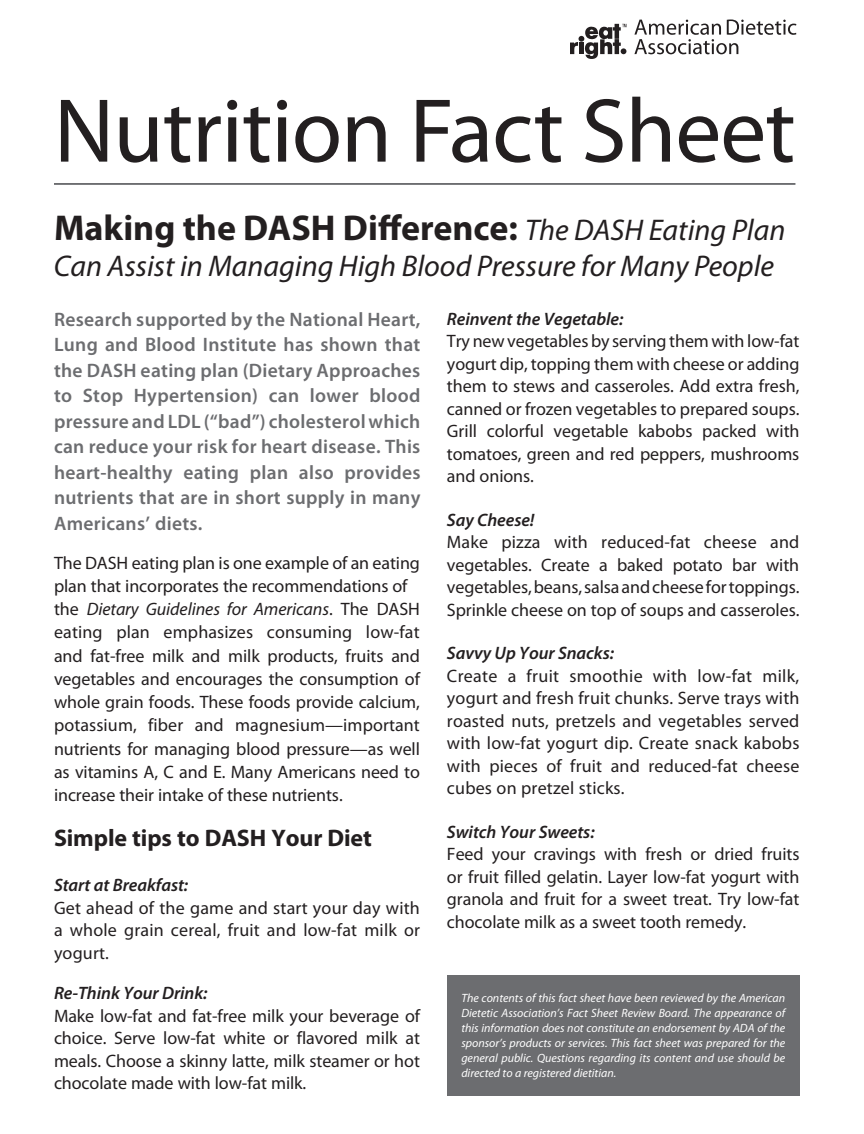
<style>
.page{position:relative;width:864px;height:1134px;background:#fff}
.page>*{position:absolute;margin:0;border:0;box-sizing:border-box;transform-origin:0 0}
.t1{font:91.5px "Myriad Pro";letter-spacing:-.01em;color:#231f20}
.t2{font:700 36px "Myriad Pro";color:#231f20}
.t3{font:italic 30px "Myriad Pro";color:#231f20}
.t4{font:700 24px "Myriad Pro";letter-spacing:-.005em;color:#231f20}
.t5{font:600 19.5px/25.5px "Myriad Pro";letter-spacing:.015em;color:#6c6d70;text-align:justify}
.t6{font:18px/22.5px "Myriad Pro";letter-spacing:-.005em;color:#231f20;text-align:justify}
.t7{font:italic 600 18px "Myriad Pro";letter-spacing:-.005em;color:#231f20}
.t8{font:italic 12px/15px "Myriad Pro";color:#fff;text-align:justify}
.s1{font-weight:400;font-style:italic;font-size:30px}
.s2{font-style:italic}
</style>
<div class="page">
<svg style="left:634px;top:20px;width:162px;height:34px"></svg>
<svg style="left:570px;top:24px;width:56px;height:35px"></svg>
<hr style="left:54px;top:183px;width:741px;height:2px;background:#6c6d70">
<div style="left:447px;top:975px;width:353px;height:120px;background:#6c6d70"></div>
<h1 class="t1" style="left:54px;top:75px;width:743px">Nutrition Fact Sheet</h1>
<h2 class="t2" style="left:54px;top:204px;width:733px">Making the DASH Difference: <span class="s1">The DASH Eating Plan</span></h2>
<h3 class="t3" style="left:54px;top:247px;width:722px">Can Assist in Managing High Blood Pressure for Many People</h3>
<p class="t5" style="left:54px;top:306px;width:368px">Research supported by the National Heart, Lung and Blood Institute has shown that the DASH eating plan (Dietary Approaches to Stop Hypertension) can lower blood pressure and LDL (“bad”) cholesterol which can reduce your risk for heart disease. This heart-healthy eating plan also provides nutrients that are in short supply in many Americans’ diets.</p>
<p class="t6" style="left:54px;top:551px;width:368px;line-height:23.2px;text-align:left">The DASH eating plan is one example of an eating plan that incorporates the recommendations of the <span class="s2">Dietary Guidelines for Americans</span>. The DASH eating plan emphasizes consuming low-fat and fat-free milk and milk products, fruits and vegetables and encourages the consumption of whole grain foods. These foods provide calcium, potassium, fiber and magnesium—important nutrients for managing blood pressure—as well as vitamins A, C and E. Many Americans need to increase their intake of these nutrients.</p>
<h3 class="t4" style="left:54px;top:822px;width:320px">Simple tips to DASH Your Diet</h3>
<p class="t7" style="left:54px;top:874px;width:136px">Start at Breakfast:</p>
<p class="t6" style="left:54px;top:896px;width:368px">Get ahead of the game and start your day with a whole grain cereal, fruit and low-fat milk or yogurt.</p>
<p class="t7" style="left:54px;top:982px;width:155px">Re-Think Your Drink:</p>
<p class="t6" style="left:54px;top:1004px;width:368px">Make low-fat and fat-free milk your beverage of choice. Serve low-fat white or flavored milk at meals. Choose a skinny latte, milk steamer or hot chocolate made with low-fat milk.</p>
<p class="t7" style="left:447px;top:307px;width:178px">Reinvent the Vegetable:</p>
<p class="t6" style="left:447px;top:330px;width:354px">Try new vegetables by serving them with low-fat yogurt dip, topping them with cheese or adding them to stews and casseroles. Add extra fresh, canned or frozen vegetables to prepared soups.<br>Grill colorful vegetable kabobs packed with tomatoes, green and red peppers, mushrooms and onions.</p>
<p class="t7" style="left:447px;top:508px;width:89px">Say Cheese!</p>
<p class="t6" style="left:447px;top:531px;width:354px">Make pizza with reduced-fat cheese and vegetables. Create a baked potato bar with vegetables, beans, salsa and cheese for toppings.<br>Sprinkle cheese on top of soups and casseroles.</p>
<p class="t7" style="left:447px;top:642px;width:169px">Savvy Up Your Snacks:</p>
<p class="t6" style="left:447px;top:664px;width:354px">Create a fruit smoothie with low-fat milk, yogurt and fresh fruit chunks. Serve trays with roasted nuts, pretzels and vegetables served with low-fat yogurt dip. Create snack kabobs with pieces of fruit and reduced-fat cheese cubes on pretzel sticks.</p>
<p class="t7" style="left:447px;top:820px;width:149px">Switch Your Sweets:</p>
<p class="t6" style="left:447px;top:843px;width:354px">Feed your cravings with fresh or dried fruits or fruit filled gelatin. Layer low-fat yogurt with granola and fruit for a sweet treat. Try low-fat chocolate milk as a sweet tooth remedy.</p>
<p class="t8" style="left:461px;top:990px;width:326px">The contents of this fact sheet have been reviewed by the American Dietetic Association’s Fact Sheet Review Board. The appearance of this information does not constitute an endorsement by ADA of the sponsor’s products or services. This fact sheet was prepared for the general public. Questions regarding its content and use should be directed to a registered dietitian.</p>
</div>
